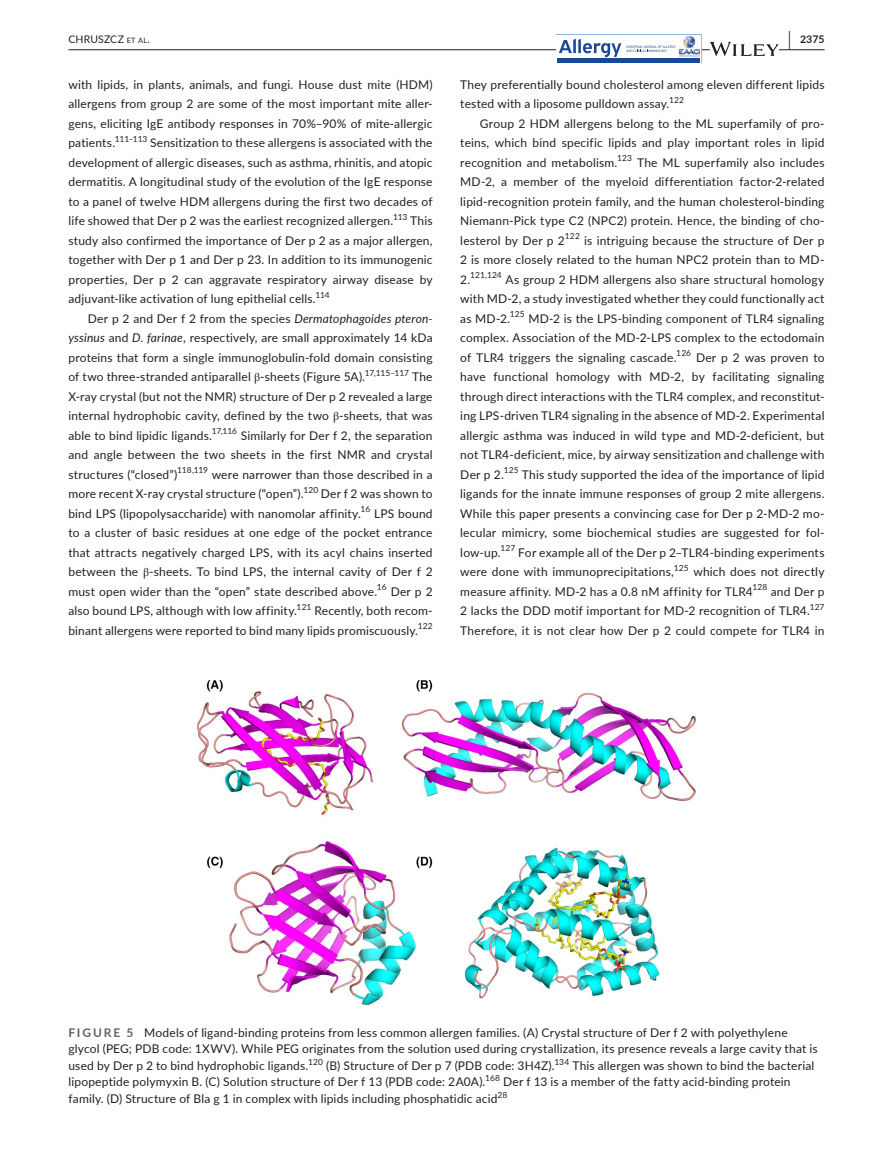
<style>
.page{position:relative;width:893px;height:1174px;background:#fff}
.page>*{position:absolute;margin:0;border:0;box-sizing:border-box;transform-origin:0 0}
.t1{font:12px/19.5px "Lato";letter-spacing:.015em;color:#231f20;text-align:justify}
.t2{font:10.5px "Lato";letter-spacing:.015em;color:#231f20}
.t3{font:700 10.5px "Lato";color:#231f20}
.t4{font:8.4px "Lato";letter-spacing:.005em;color:#231f20}
.s1{font-size:7.35px}
.s2{font-size:19.5px}
.s3{font-style:italic}
.s4{font-family:"STIX"}
.s5{font-weight:700;color:#636366}
</style>
<div class="page">
<hr style="left:68px;top:49px;width:756px;height:1px;background:#231f20">
<svg style="left:556px;top:34px;width:145px;height:29px"></svg>
<div style="left:558px;top:58px;width:142px;height:5px;background:#1b4896"></div>
<img style="left:679px;top:35px;width:22px;height:22px">
<svg style="left:710px;top:42px;width:69px;height:14px"></svg>
<img style="left:198px;top:681px;width:497px;height:323px">
<p class="t2" style="left:68px;top:31px;width:83px">CHRUSZCZ <span class="s1">et al</span>.</p>
<p class="t3" style="left:789px;top:31px;width:37px"><span class="s2">|</span> 2375</p>
<p class="t1" style="left:68px;top:74px;width:366px">with lipids, in plants, animals, and fungi. House dust mite (HDM) allergens from group 2 are some of the most important mite aller&shy;gens, eliciting IgE antibody responses in 70%–90% of mite-allergic patients.</p>
<p class="t1" style="left:460px;top:74px;width:366px">They preferentially bound cholesterol among eleven different lipids tested with a liposome pulldown assay.<sup>122</sup></p>
<p class="t1" style="left:460px;top:113px;width:366px;text-indent:20px">Group 2 HDM allergens belong to the ML superfamily of pro&shy;teins, which bind specific lipids and play important roles in lipid recognition and metabolism.</p>
<p class="t4" style="left:115px;top:133px;width:34px">111–113</p>
<p class="t1" style="left:68px;top:132px;width:366px;text-indent:82px">Sensitization to these allergens is associated with the development of allergic diseases, such as asthma, rhinitis, and atopic dermatitis. A longitudinal study of the evolution of the IgE response to a panel of twelve HDM allergens during the first two decades of life showed that Der p 2 was the earliest recognized allergen.</p>
<p class="t4" style="left:617px;top:152px;width:16px">123</p>
<p class="t1" style="left:460px;top:152px;width:366px;text-indent:177px">The ML superfamily also includes MD-2, a member of the myeloid differentiation factor-2-related lipid-recognition protein family, and the human cholesterol-binding Niemann-Pick type C2 (NPC2) protein. Hence, the binding of cho&shy;lesterol by Der p 2</p>
<p class="t4" style="left:393px;top:211px;width:16px">113</p>
<p class="t1" style="left:68px;top:210px;width:366px;text-indent:342px">This study also confirmed the importance of Der p 2 as a major allergen, together with Der p 1 and Der p 23. In addition to its immunogenic properties, Der p 2 can aggravate respiratory airway disease by adjuvant-like activation of lung epithelial cells.</p>
<p class="t4" style="left:565px;top:230px;width:17px">122</p>
<p class="t1" style="left:460px;top:230px;width:366px;text-indent:124px">is intriguing because the structure of Der p 2 is more closely related to the human NPC2 protein than to MD-2.</p>
<p class="t4" style="left:470px;top:269px;width:33px">121,124</p>
<p class="t1" style="left:460px;top:269px;width:366px;text-indent:45px">As group 2 HDM allergens also share structural homology with MD-2, a study investigated whether they could functionally act as MD-2.</p>
<p class="t4" style="left:315px;top:289px;width:16px">114</p>
<p class="t1" style="left:68px;top:308px;width:366px;text-indent:20px">Der p 2 and Der f 2 from the species <span class="s3">Dermatophagoides pteron&shy;yssinus</span> and <span class="s3">D</span>. <span class="s3">farinae</span>, respectively, are small approximately 14 kDa proteins that form a single immunoglobulin-fold domain consisting of two three-stranded antiparallel <span class="s4">β</span>-sheets (Figure 5A).</p>
<p class="t4" style="left:510px;top:308px;width:16px">125</p>
<p class="t1" style="left:460px;top:308px;width:366px;text-indent:68px">MD-2 is the LPS-binding component of TLR4 signaling complex. Association of the MD-2-LPS complex to the ectodomain of TLR4 triggers the signaling cascade.</p>
<p class="t4" style="left:676px;top:347px;width:16px">126</p>
<p class="t1" style="left:460px;top:347px;width:366px;text-indent:236px">Der p 2 was proven to have functional homology with MD-2, by facilitating signaling through direct interactions with the TLR4 complex, and reconstitut&shy;ing LPS-driven TLR4 signaling in the absence of MD-2. Experimental allergic asthma was induced in wild type and MD-2-deficient, but not TLR4-deficient, mice, by airway sensitization and challenge with Der p 2.</p>
<p class="t4" style="left:365px;top:367px;width:46px">17,115–117</p>
<p class="t1" style="left:68px;top:366px;width:366px;text-indent:344px">The X-ray crystal (but not the NMR) structure of Der p 2 revealed a large internal hydrophobic cavity, defined by the two <span class="s4">β</span>-sheets, that was able to bind lipidic ligands.</p>
<p class="t4" style="left:212px;top:425px;width:27px">17,116</p>
<p class="t1" style="left:68px;top:425px;width:366px;text-indent:172px">Similarly for Der f 2, the separation and angle between the two sheets in the first NMR and crystal structures (“closed”)</p>
<p class="t4" style="left:177px;top:464px;width:32px">118,119</p>
<p class="t4" style="left:504px;top:464px;width:16px">125</p>
<p class="t1" style="left:460px;top:464px;width:366px;text-indent:62px">This study supported the idea of the importance of lipid ligands for the innate immune responses of group 2 mite allergens.<br>While this paper presents a convincing case for Der p 2-MD-2 mo&shy;lecular mimicry, some biochemical studies are suggested for fol&shy;low-up.</p>
<p class="t1" style="left:68px;top:464px;width:366px;text-indent:143px">were narrower than those described in a more recent X-ray crystal structure (“open”).</p>
<p class="t4" style="left:303px;top:484px;width:16px">120</p>
<p class="t1" style="left:68px;top:483px;width:366px;text-indent:252px">Der f 2 was shown to bind LPS (lipopolysaccharide) with nanomolar affinity.</p>
<p class="t4" style="left:361px;top:503px;width:11px">16</p>
<p class="t1" style="left:68px;top:503px;width:366px;text-indent:306px">LPS bound to a cluster of basic residues at one edge of the pocket entrance that attracts negatively charged LPS, with its acyl chains inserted between the <span class="s4">β</span>-sheets. To bind LPS, the internal cavity of Der f 2 must open wider than the “open” state described above.</p>
<p class="t4" style="left:501px;top:542px;width:16px">127</p>
<p class="t1" style="left:460px;top:542px;width:366px;text-indent:58px">For example all of the Der p 2–TLR4-binding experiments were done with immunoprecipitations,</p>
<p class="t4" style="left:674px;top:562px;width:16px">125</p>
<p class="t1" style="left:460px;top:561px;width:366px;text-indent:233px">which does not directly measure affinity. MD-2 has a 0.8 nM affinity for TLR4</p>
<p class="t4" style="left:752px;top:581px;width:16px">128</p>
<p class="t1" style="left:460px;top:581px;width:366px;text-indent:310px">and Der p<br>2 lacks the DDD motif important for MD-2 recognition of TLR4.</p>
<p class="t4" style="left:377px;top:581px;width:11px">16</p>
<p class="t1" style="left:391px;top:581px;width:43px">Der p 2</p>
<p class="t1" style="left:68px;top:600px;width:230px">also bound LPS, although with low affinity.</p>
<p class="t4" style="left:297px;top:601px;width:16px">121</p>
<p class="t4" style="left:810px;top:601px;width:16px">127</p>
<p class="t1" style="left:460px;top:620px;width:366px">Therefore, it is not clear how Der p 2 could compete for TLR4 in</p>
<p class="t1" style="left:68px;top:600px;width:366px;text-indent:246px">Recently, both recom&shy;binant allergens were reported to bind many lipids promiscuously.</p>
<p class="t4" style="left:418px;top:620px;width:16px">122</p>
<p class="t1" style="left:68px;top:1023px;width:751px;line-height:16.5px;text-align:left"><span class="s5">FIGURE 5</span> Models of ligand-binding proteins from less common allergen families. (A) Crystal structure of Der f 2 with polyethylene glycol (PEG; PDB code: 1XWV). While PEG originates from the solution used during crystallization, its presence reveals a large cavity that is used by Der p 2 to bind hydrophobic ligands.<sup>120</sup> (B) Structure of Der p 7 (PDB code: 3H4Z).<sup>134</sup> This allergen was shown to bind the bacterial lipopeptide polymyxin B. (C) Solution structure of Der f 13 (PDB code: 2A0A).</p>
<p class="t4" style="left:485px;top:1072px;width:16px">168</p>
<p class="t1" style="left:503px;top:1071px;width:289px">Der f 13 is a member of the fatty acid-binding protein</p>
<p class="t1" style="left:68px;top:1088px;width:430px">family. (D) Structure of Bla g 1 in complex with lipids including phosphatidic acid</p>
<p class="t4" style="left:497px;top:1088px;width:11px">28</p>
</div>
